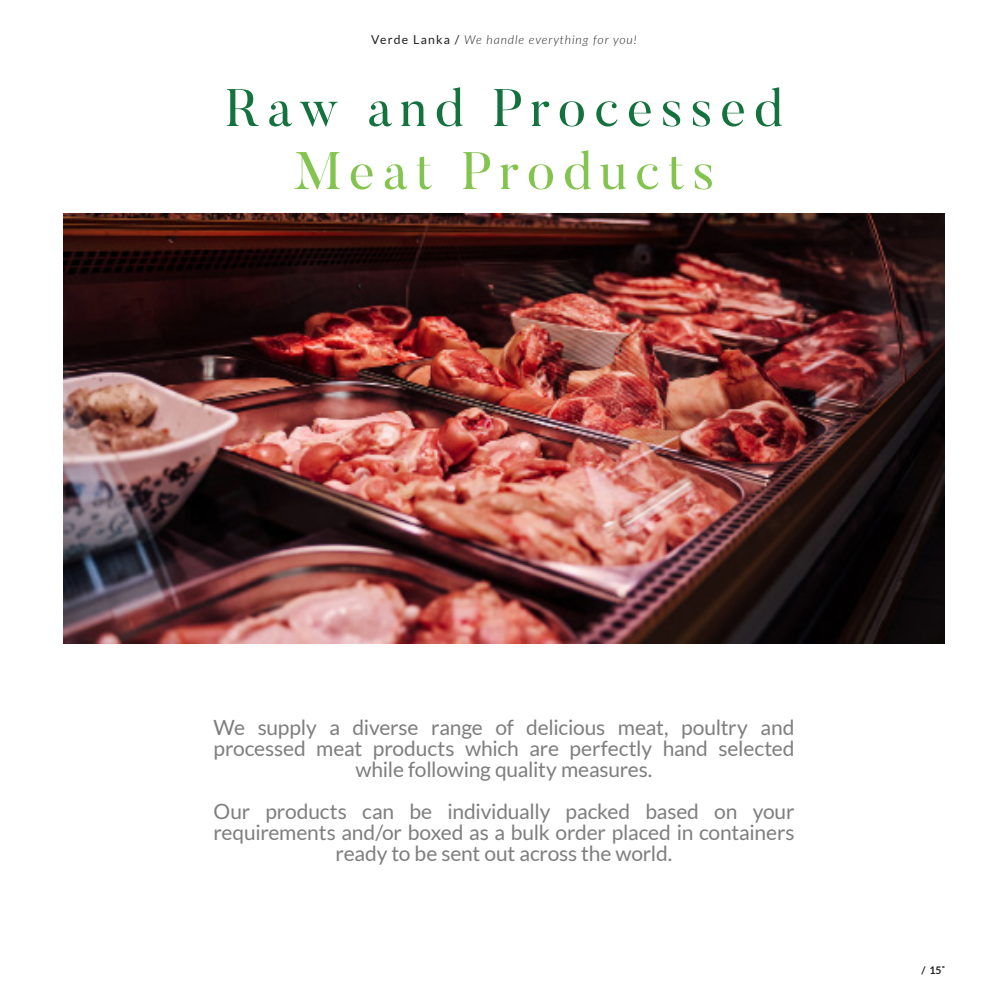
<style>
.page{position:relative;width:1008px;height:1008px;background:#fff}
.page>*{position:absolute;margin:0;border:0;box-sizing:border-box;transform-origin:0 0}
.H6__Center{font:52.5px/63px "Butler";letter-spacing:.15em;color:#13723d;text-align:center}
.Body_2__Center{font:21px/21px "Lato";letter-spacing:-.01em;color:#7e7e7e;text-align:center}
.t1{font:italic 300 12.25px "Lato";letter-spacing:.07em;color:#231f20}
.t2{font:700 10.5px "Lato";color:#231f20}
.s1{font-weight:400;font-style:normal}
.s2{color:#82c44d}
</style>
<div class="page">
<img style="left:63px;top:214px;width:882px;height:430px">
<p class="t1" style="left:371px;top:31px;width:267px"><span class="s1">Verde Lanka /</span> We handle everything for you!</p>
<p class="H6__Center" style="left:225px;top:76px;width:559px">Raw and Processed<br><span class="s2">Meat Products</span></p>
<p class="Body_2__Center" style="left:214px;top:717px;width:582px">We supply a diverse range of delicious meat, poultry and processed meat products which are perfectly hand selected while following quality measures.</p>
<p class="Body_2__Center" style="left:214px;top:801px;width:583px">Our products can be individually packed based on your requirements and/or boxed as a bulk order placed in containers ready to be sent out across the world.</p>
<p class="t2" style="left:921px;top:964px;width:25px">/ 15˚</p>
</div>
